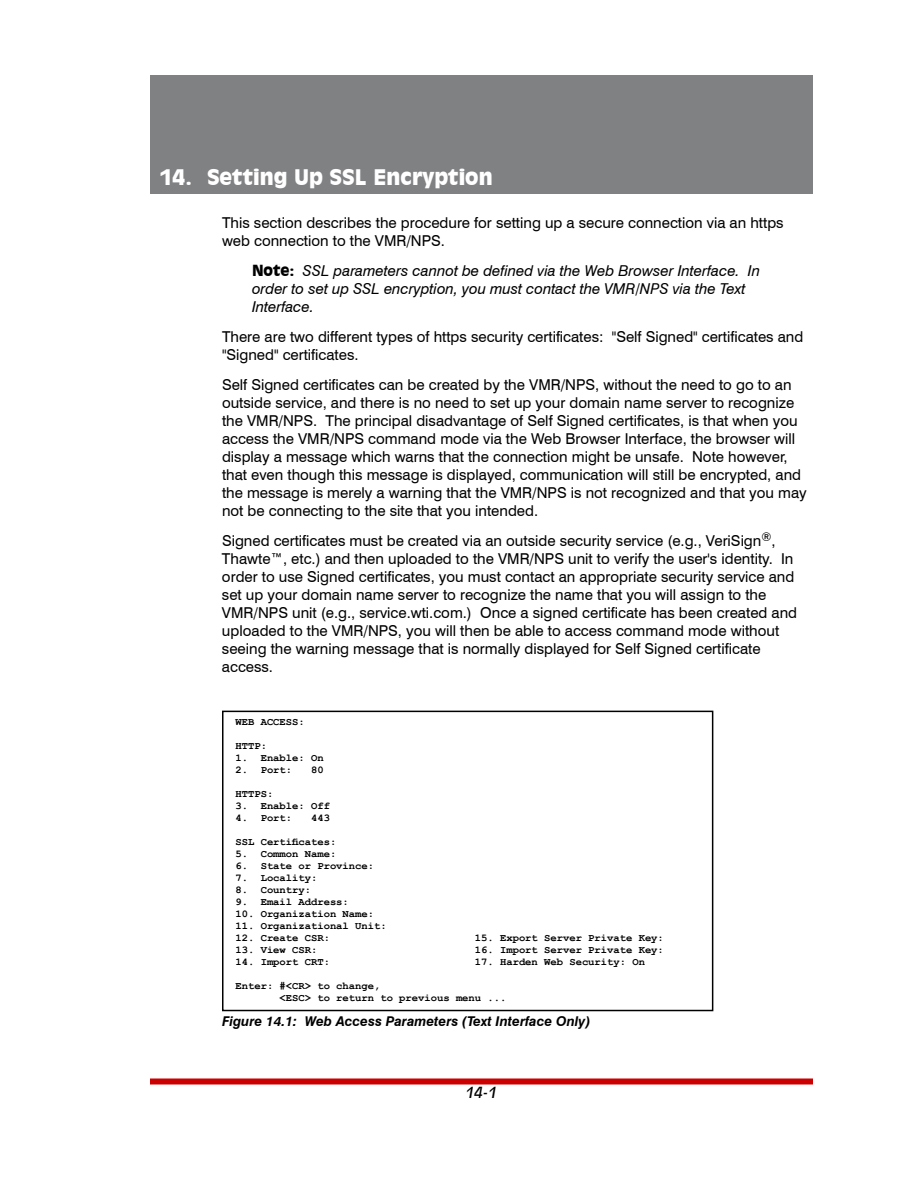
<style>
.page{position:relative;width:918px;height:1188px;background:#fff}
.page>*{position:absolute;margin:0;border:0;box-sizing:border-box;transform-origin:0 0}
.t1{font:900 21px "Incised 901 BT";color:#fff}
.t2{font:15px/18px "Swiss 721 BT";color:#000}
.t3{font:italic 15px/18px "Swiss 721 BT";color:#000}
.t4{font:italic 15px "Incised 901 BT";color:#000}
.t5{font:italic 700 13.5px "Swiss 721 BT";color:#000}
.t6{font:700 10.5px/12px "Courier New";color:#000}
.s1{font-family:"Incised 901 BT";font-weight:900;font-style:normal}
</style>
<div class="page">
<div style="left:150px;top:1078px;width:663px;height:6px;background:#c00"></div>
<div style="left:150px;top:75px;width:663px;height:119px;background:#808183"></div>
<div style="left:222px;top:711px;width:491px;height:300px;border:2px solid #000"></div>
<h1 class="t1" style="left:159px;top:164px;width:335px">14. Setting Up SSL Encryption</h1>
<p class="t2" style="left:222px;top:213px;width:563px">This section describes the procedure for setting up a secure connection via an https web connection to the VMR/NPS.</p>
<p class="t3" style="left:252px;top:261px;width:510px"><span class="s1">Note:</span> SSL parameters cannot be defined via the Web Browser Interface. In order to set up SSL encryption, you must contact the VMR/NPS via the Text<br>Interface.</p>
<p class="t2" style="left:222px;top:327px;width:583px">There are two different types of https security certificates: "Self Signed" certificates and "Signed" certificates.</p>
<p class="t2" style="left:222px;top:375px;width:586px">Self Signed certificates can be created by the VMR/NPS, without the need to go to an outside service, and there is no need to set up your domain name server to recognize the VMR/NPS. The principal disadvantage of Self Signed certificates, is that when you access the VMR/NPS command mode via the Web Browser Interface, the browser will display a message which warns that the connection might be unsafe. Note however, that even though this message is displayed, communication will still be encrypted, and the message is merely a warning that the VMR/NPS is not recognized and that you may not be connecting to the site that you intended.</p>
<p class="t2" style="left:222px;top:531px;width:577px">Signed certificates must be created via an outside security service (e.g., VeriSign<sup>®</sup>, Thawte™, etc.) and then uploaded to the VMR/NPS unit to verify the user's identity. In order to use Signed certificates, you must contact an appropriate security service and set up your domain name server to recognize the name that you will assign to the VMR/NPS unit (e.g., service.wti.com.) Once a signed certificate has been created and uploaded to the VMR/NPS, you will then be able to access command mode without seeing the warning message that is normally displayed for Self Signed certificate access.</p>
<p class="t6" style="left:236px;top:715px;width:71px">WEB ACCESS:</p>
<p class="t6" style="left:236px;top:739px;width:33px">HTTP:</p>
<p class="t6" style="left:236px;top:751px;width:90px">1. Enable: On</p>
<p class="t6" style="left:236px;top:763px;width:58px">2. Port:</p>
<p class="t6" style="left:311px;top:763px;width:14px">80</p>
<p class="t6" style="left:236px;top:787px;width:39px">HTTPS:</p>
<p class="t6" style="left:236px;top:799px;width:96px">3. Enable: Off</p>
<p class="t6" style="left:236px;top:811px;width:58px">4. Port:</p>
<p class="t6" style="left:311px;top:811px;width:20px">443</p>
<p class="t6" style="left:236px;top:835px;width:102px">SSL Certificates:</p>
<p class="t6" style="left:236px;top:847px;width:102px">5. Common Name:</p>
<p class="t6" style="left:236px;top:859px;width:140px">6. State or Province:</p>
<p class="t6" style="left:236px;top:871px;width:83px">7. Locality:</p>
<p class="t6" style="left:236px;top:883px;width:77px">8. Country:</p>
<p class="t6" style="left:236px;top:895px;width:115px">9. Email Address:</p>
<p class="t6" style="left:236px;top:907px;width:140px">10. Organization Name:</p>
<p class="t6" style="left:236px;top:919px;width:153px">11. Organizational Unit:</p>
<p class="t6" style="left:236px;top:931px;width:96px">12. Create CSR:</p>
<p class="t6" style="left:475px;top:931px;width:190px">15. Export Server Private Key:</p>
<p class="t6" style="left:236px;top:943px;width:83px">13. View CSR:</p>
<p class="t6" style="left:475px;top:943px;width:190px">16. Import Server Private Key:</p>
<p class="t6" style="left:236px;top:955px;width:96px">14. Import CRT:</p>
<p class="t6" style="left:475px;top:955px;width:172px">17. Harden Web Security: On</p>
<p class="t6" style="left:280px;top:979px;width:228px;text-indent:-44px">Enter: #&lt;CR&gt; to change,<br>&lt;ESC&gt; to return to previous menu ...</p>
<p class="t5" style="left:222px;top:1013px;width:370px">Figure 14.1: Web Access Parameters (Text Interface Only)</p>
<p class="t4" style="left:466px;top:1084px;width:33px">14-1</p>
</div>
